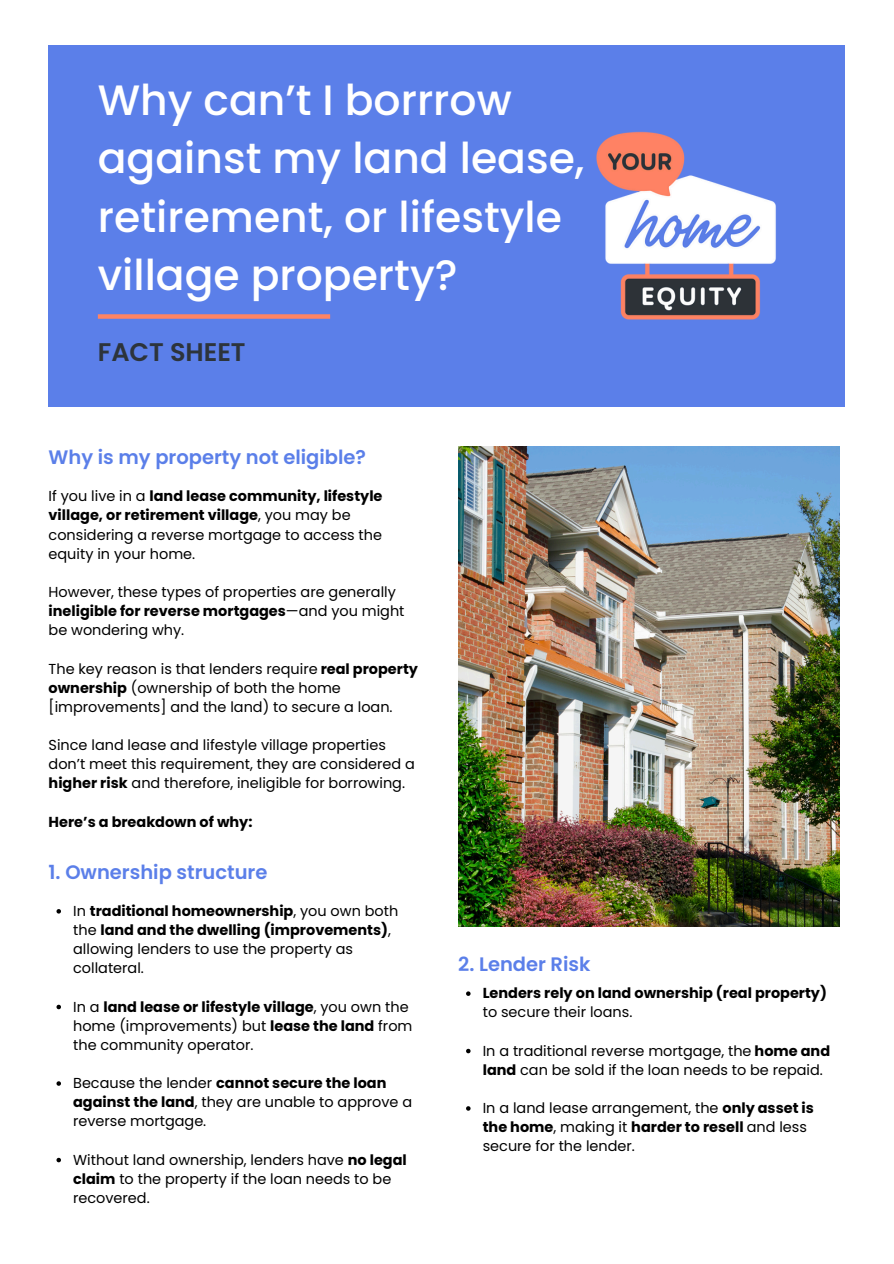
<style>
.page{position:relative;width:894px;height:1264px;background:#fff}
.page>*{position:absolute;margin:0;border:0;box-sizing:border-box;transform-origin:0 0}
.t1{font:500 42.45px/58.5px "Poppins";color:#fff}
.t2{font:600 25.5px "Poppins";color:#2d343b}
.t3{font:600 19.5px "Poppins";color:#5b7fe9}
.t4{font:14.4px/19.2px "Poppins";color:#000}
.t5{font:700 14.4px "Poppins";color:#000}
.s1{font-weight:700}
</style>
<div class="page">
<div style="left:49px;top:45px;width:795px;height:361px;background:#5b7fe9"></div>
<img style="left:596px;top:131px;width:180px;height:189px">
<div style="left:98px;top:314px;width:232px;height:5px;background:#ff8464"></div>
<img style="left:458px;top:447px;width:381px;height:479px">
<svg style="left:56px;top:909px;width:5px;height:4px"></svg>
<svg style="left:56px;top:1004px;width:5px;height:5px"></svg>
<svg style="left:56px;top:1081px;width:5px;height:4px"></svg>
<svg style="left:56px;top:1157px;width:5px;height:5px"></svg>
<svg style="left:466px;top:991px;width:4px;height:4px"></svg>
<svg style="left:466px;top:1048px;width:4px;height:5px"></svg>
<svg style="left:466px;top:1106px;width:4px;height:4px"></svg>
<h1 class="t1" style="left:98px;top:71px;width:488px">Why can’t I borrrow against my land lease, retirement, or lifestyle village property?</h1>
<h2 class="t2" style="left:98px;top:337px;width:149px">FACT SHEET</h2>
<h3 class="t3" style="left:49px;top:446px;width:319px">Why is my property not eligible?</h3>
<p class="t4" style="left:49px;top:486px;width:335px">If you live in a <span class="s1">land lease community, lifestyle village, or retirement village</span>, you may be considering a reverse mortgage to access the equity in your home.</p>
<p class="t4" style="left:49px;top:582px;width:357px">However, these types of properties are generally <span class="s1">ineligible for reverse mortgages</span>—and you might be wondering why.</p>
<p class="t4" style="left:49px;top:659px;width:371px">The key reason is that lenders require <span class="s1">real property ownership</span> (ownership of both the home [improvements] and the land) to secure a loan.</p>
<p class="t4" style="left:49px;top:735px;width:368px">Since land lease and lifestyle village properties don’t meet this requirement, they are considered a <span class="s1">higher risk</span> and therefore, ineligible for borrowing.</p>
<p class="t5" style="left:49px;top:813px;width:205px">Here’s a breakdown of why:</p>
<h3 class="t3" style="left:49px;top:861px;width:220px">1. Ownership structure</h3>
<p class="t4" style="left:73px;top:901px;width:326px">In <span class="s1">traditional homeownership</span>, you own both the <span class="s1">land and the dwelling (improvements)</span>, allowing lenders to use the property as collateral.</p>
<p class="t4" style="left:73px;top:996px;width:341px">In a <span class="s1">land lease or lifestyle village</span>, you own the home (improvements) but <span class="s1">lease the land</span> from the community operator.</p>
<p class="t4" style="left:73px;top:1073px;width:340px">Because the lender <span class="s1">cannot secure the loan against the land</span>, they are unable to approve a reverse mortgage.</p>
<p class="t4" style="left:73px;top:1149px;width:335px">Without land ownership, lenders have <span class="s1">no legal claim</span> to the property if the loan needs to be recovered.</p>
<h3 class="t3" style="left:458px;top:952px;width:134px">2. Lender Risk</h3>
<p class="t5" style="left:482px;top:984px;width:345px">Lenders rely on land ownership (real property)</p>
<p class="t4" style="left:482px;top:1002px;width:151px">to secure their loans.</p>
<p class="t4" style="left:482px;top:1040px;width:349px">In a traditional reverse mortgage, the <span class="s1">home and land</span> can be sold if the loan needs to be repaid.</p>
<p class="t4" style="left:482px;top:1098px;width:332px">In a land lease arrangement, the <span class="s1">only asset is the home</span>, making it <span class="s1">harder to resell</span> and less secure for the lender.</p>
</div>
